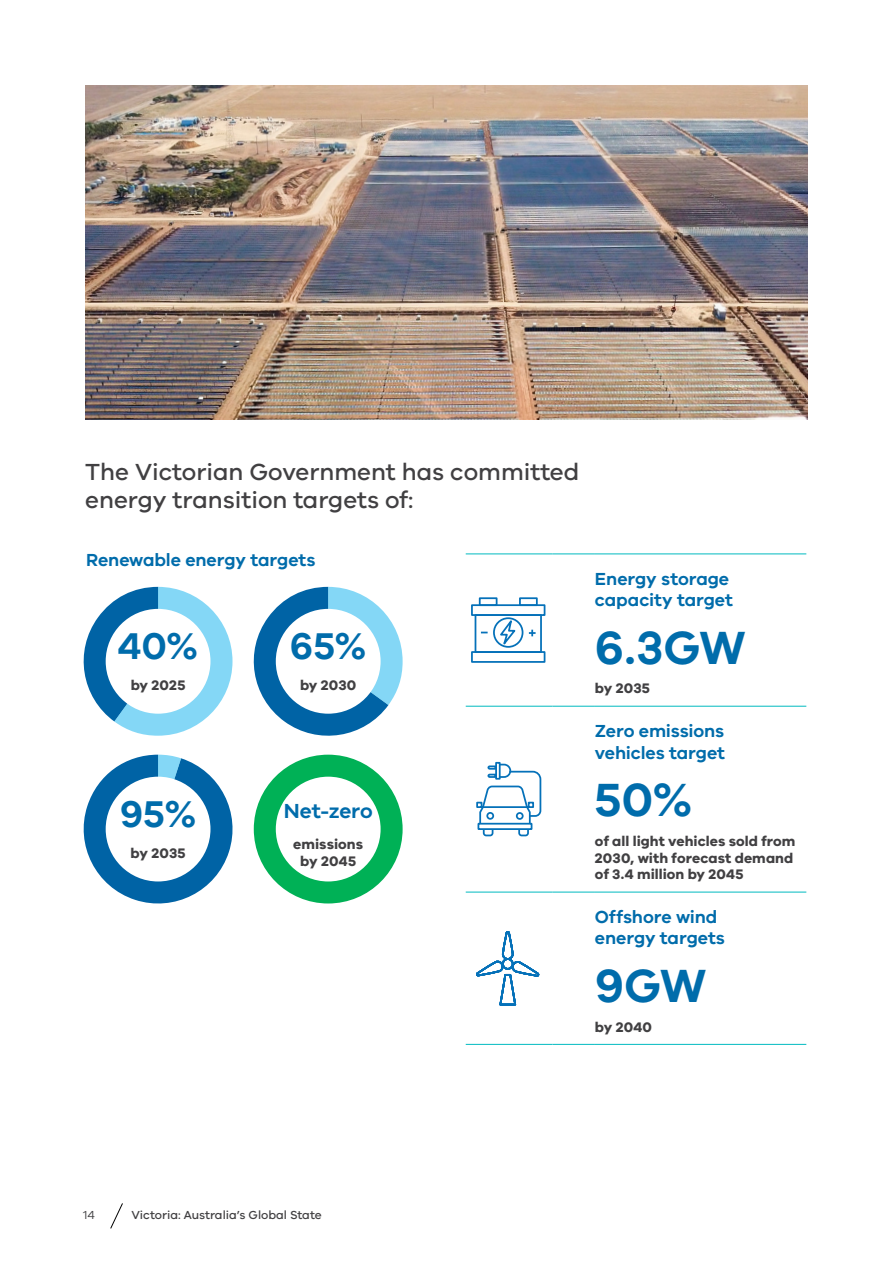
<style>
.page{position:relative;width:893px;height:1263px;background:#fff}
.page>*{position:absolute;margin:0;border:0;box-sizing:border-box;transform-origin:0 0}
.t1{font:600 48px "VIC";letter-spacing:-.005em;color:#006cab}
.t2{font:600 38.4px "VIC";color:#006cab}
.t3{font:500 24px/28.8px "VIC";color:#414042}
.t4{font:600 21px "VIC";letter-spacing:-.005em;color:#006cab}
.t5{font:600 18px/21.6px "VIC";letter-spacing:-.005em;color:#006cab}
.t6{font:700 14.25px/16.8px "VIC";letter-spacing:.005em;color:#414042}
.t7{font:500 12px "VIC";color:#414042}
.t8{font:12px "VIC";color:#414042}
</style>
<div class="page">
<svg style="left:110px;top:1203px;width:13px;height:26px"></svg>
<img style="left:85px;top:85px;width:723px;height:334px">
<hr style="left:466px;top:553px;width:86px;height:1px;background:#00bac0">
<hr style="left:552px;top:553px;width:43px;height:1px;background:#00bac0">
<hr style="left:595px;top:553px;width:211px;height:1px;background:#00bac0">
<hr style="left:466px;top:706px;width:86px;height:1px;background:#00bac0">
<hr style="left:552px;top:706px;width:43px;height:1px;background:#00bac0">
<hr style="left:595px;top:706px;width:211px;height:1px;background:#00bac0">
<hr style="left:466px;top:892px;width:86px;height:1px;background:#00bac0">
<hr style="left:552px;top:892px;width:43px;height:1px;background:#00bac0">
<hr style="left:595px;top:892px;width:211px;height:1px;background:#00bac0">
<hr style="left:466px;top:1044px;width:86px;height:1px;background:#00bac0">
<hr style="left:552px;top:1044px;width:43px;height:1px;background:#00bac0">
<hr style="left:595px;top:1044px;width:211px;height:1px;background:#00bac0">
<div style="left:471px;top:651px;width:74px;height:12px;border:2px solid #0571b9"></div>
<div style="left:471px;top:604px;width:74px;height:12px;border:2px solid #0571b9"></div>
<div style="left:479px;top:597px;width:18px;height:9px;border:2px solid #0571b9"></div>
<div style="left:519px;top:597px;width:19px;height:9px;border:2px solid #0571b9"></div>
<div style="left:475px;top:614px;width:67px;height:39px;border:2px solid #0571b9"></div>
<svg style="left:498px;top:613px;width:20px;height:39px"></svg>
<svg style="left:529px;top:630px;width:7px;height:6px"></svg>
<div style="left:493px;top:617px;width:30px;height:31px;border:2px solid #0571b9;border-radius:50%"></div>
<div style="left:495px;top:762px;width:6px;height:18px;border:2px solid #0571b9"></div>
<svg style="left:476px;top:763px;width:66px;height:74px"></svg>
<svg style="left:476px;top:931px;width:64px;height:75px"></svg>
<svg style="left:83px;top:587px;width:149px;height:149px"></svg>
<svg style="left:253px;top:587px;width:150px;height:149px"></svg>
<svg style="left:83px;top:755px;width:150px;height:149px"></svg>
<div style="left:254px;top:755px;width:149px;height:148px;background:#00b156;border-radius:50%"></div>
<div style="left:106px;top:609px;width:104px;height:105px;background:#fff;border-radius:50%"></div>
<div style="left:106px;top:777px;width:104px;height:104px;background:#fff;border-radius:50%"></div>
<div style="left:276px;top:609px;width:105px;height:105px;background:#fff;border-radius:50%"></div>
<div style="left:276px;top:777px;width:105px;height:104px;background:#fff;border-radius:50%"></div>
<h3 class="t3" style="left:85px;top:456px;width:495px">The Victorian Government has committed energy transition targets of:</h3>
<p class="t5" style="left:86px;top:548px;width:231px">Renewable energy targets</p>
<h2 class="t2" style="left:118px;top:622px;width:82px">40%</h2>
<p class="t6" style="left:131px;top:676px;width:56px">by 2025</p>
<h2 class="t2" style="left:120px;top:790px;width:78px">95%</h2>
<p class="t6" style="left:131px;top:844px;width:57px">by 2035</p>
<h2 class="t2" style="left:290px;top:622px;width:78px">65%</h2>
<p class="t6" style="left:300px;top:676px;width:58px">by 2030</p>
<h3 class="t4" style="left:284px;top:798px;width:90px">Net-zero</h3>
<p class="t6" style="left:293px;top:836px;width:71px;text-align:center">emissions by 2045</p>
<p class="t5" style="left:595px;top:567px;width:140px">Energy storage capacity target</p>
<h1 class="t1" style="left:595px;top:618px;width:152px">6.3GW</h1>
<p class="t6" style="left:595px;top:680px;width:57px">by 2035</p>
<p class="t5" style="left:595px;top:719px;width:132px">Zero emissions vehicles target</p>
<h1 class="t1" style="left:595px;top:771px;width:99px">50%</h1>
<p class="t6" style="left:595px;top:832px;width:202px">of all light vehicles sold from<br>2030, with forecast demand of 3.4 million by 2045</p>
<p class="t5" style="left:595px;top:905px;width:132px">Offshore wind energy targets</p>
<h1 class="t1" style="left:595px;top:957px;width:113px">9GW</h1>
<p class="t6" style="left:595px;top:1018px;width:59px">by 2040</p>
<p class="t8" style="left:83px;top:1208px;width:13px">14</p>
<p class="t7" style="left:131px;top:1208px;width:192px">Victoria: Australia’s Global State</p>
</div>
